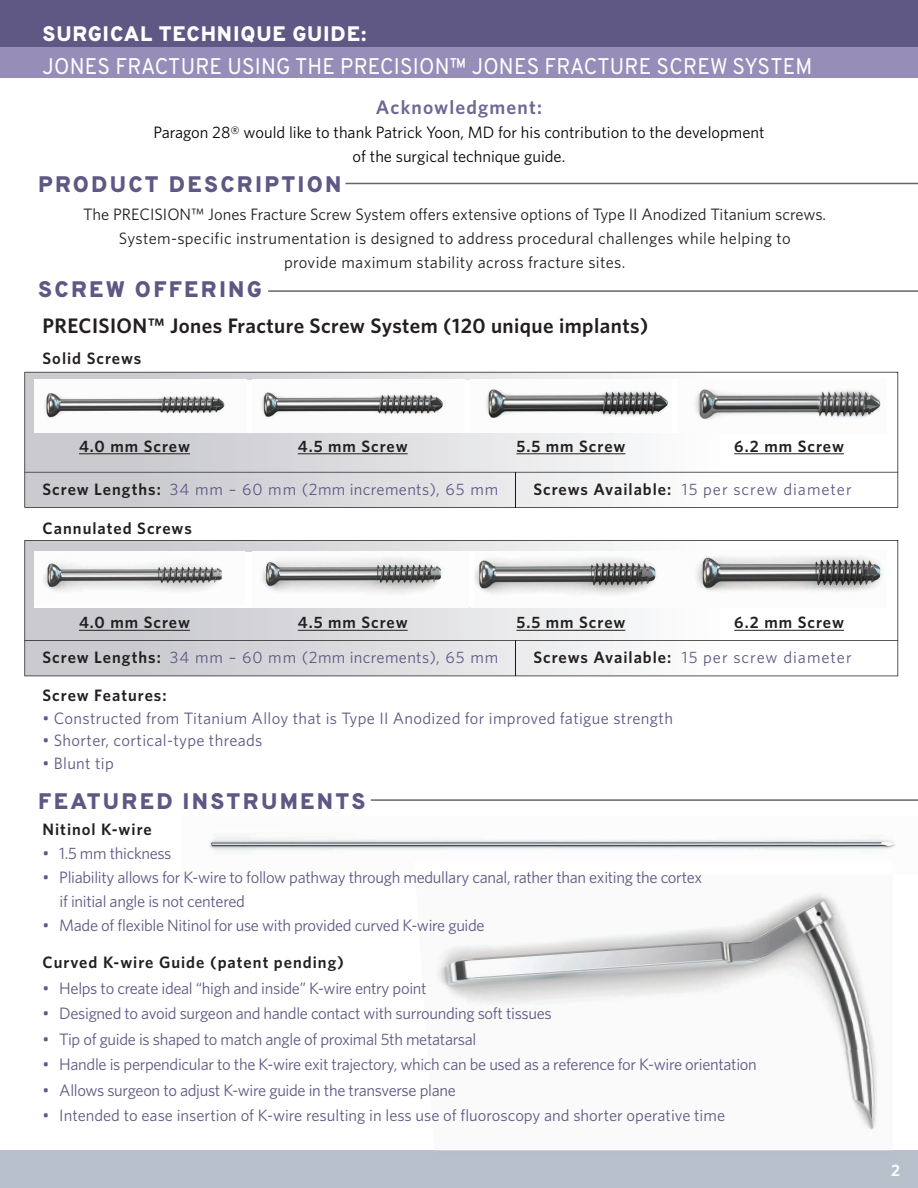
<style>
.page{position:relative;width:918px;height:1188px;background:#fff}
.page>*{position:absolute;margin:0;border:0;box-sizing:border-box;transform-origin:0 0}
.t1{font:22.65px "Overpass";letter-spacing:.01em;color:#fff;scale:.93 1}
.t2{font:800 22.5px "Overpass";letter-spacing:.1em;color:#5f5784}
.t3{font:600 21px "Whitney";letter-spacing:.02em;color:#231f20}
.t4{font:800 21px "Overpass";letter-spacing:.04em;color:#fff}
.t5{font:600 19.5px "Whitney";letter-spacing:.06em;color:#6f6693}
.t6{font:16.5px/24px "Whitney";letter-spacing:-.02em;color:#605884}
.t7{font:600 16.5px "Whitney";letter-spacing:.06em;color:#231f20}
.t8{font:16.5px/24px "Whitney";letter-spacing:.015em;color:#231f20;text-align:center}
.t9{font:16.5px "Whitney";letter-spacing:.02em;color:#5f5784}
.t10{font:16.5px/24px "Whitney";color:#040503;text-align:center}
.t11{font:16.5px "Whitney";color:#605884}
.t12{font:16.5px "Whitney";letter-spacing:.02em;color:#615885}
.t13{font:16.5px "Whitney";letter-spacing:.06em;color:#615885}
.t14{font:600 16.5px "Whitney";color:#fff}
</style>
<div class="page">
<div style="left:0;top:0;width:918px;height:50px;background:#5f5784"></div>
<div style="left:0;top:48px;width:918px;height:30px;background:#968eb9"></div>
<svg style="left:24px;top:372px;width:874px;height:136px"></svg>
<svg style="left:24px;top:540px;width:874px;height:136px"></svg>
<div style="left:0;top:1150px;width:918px;height:38px;background:#b8c1cb"></div>
<img style="left:209px;top:834px;width:687px;height:17px">
<img style="left:694px;top:892px;width:181px;height:155px">
<img style="left:842px;top:1047px;width:36px;height:83px">
<img style="left:437px;top:874px;width:45px;height:202px">
<img style="left:434px;top:1150px;width:458px;height:1px">
<div style="left:34px;top:380px;width:230px;height:53px;background:#fff"></div>
<img style="left:44px;top:393px;width:181px;height:25px">
<div style="left:252px;top:380px;width:222px;height:53px;background:#fff"></div>
<img style="left:261px;top:392px;width:183px;height:25px">
<img style="left:474px;top:552px;width:205px;height:55px">
<img style="left:679px;top:551px;width:208px;height:56px">
<div style="left:34px;top:552px;width:222px;height:55px;background:#fff"></div>
<img style="left:43px;top:562px;width:179px;height:30px">
<div style="left:252px;top:552px;width:222px;height:55px;background:#fff"></div>
<img style="left:261px;top:557px;width:181px;height:38px">
<img style="left:474px;top:380px;width:198px;height:53px">
<div style="left:672px;top:380px;width:214px;height:53px;background:#fff"></div>
<img style="left:694px;top:380px;width:193px;height:53px">
<hr style="left:268px;top:290px;width:650px;height:2px;background:#666">
<hr style="left:345px;top:183px;width:573px;height:1px;background:#666">
<hr style="left:371px;top:799px;width:547px;height:2px;background:#666">
<img style="left:25px;top:472px;width:873px;height:1px">
<img style="left:25px;top:640px;width:873px;height:1px">
<hr style="left:79px;top:454px;width:111px;height:1px;background:#231f20">
<hr style="left:79px;top:630px;width:111px;height:1px;background:#231f20">
<hr style="left:298px;top:454px;width:110px;height:1px;background:#231f20">
<hr style="left:298px;top:630px;width:110px;height:1px;background:#231f20">
<hr style="left:516px;top:454px;width:109px;height:1px;background:#231f20">
<hr style="left:516px;top:630px;width:109px;height:1px;background:#231f20">
<hr style="left:734px;top:454px;width:110px;height:1px;background:#231f20">
<hr style="left:734px;top:630px;width:110px;height:1px;background:#231f20">
<img style="left:515px;top:473px;width:1px;height:34px">
<img style="left:515px;top:641px;width:1px;height:35px">
<p class="t4" style="left:43px;top:21px;width:325px">SURGICAL TECHNIQUE GUIDE:</p>
<h1 class="t1" style="left:43px;top:52px;width:829px">JONES FRACTURE USING THE PRECISION™ JONES FRACTURE SCREW SYSTEM</h1>
<p class="t5" style="left:376px;top:95px;width:168px">Acknowledgment:</p>
<p class="t10" style="left:153px;top:120px;width:613px">Paragon 28® would like to thank Patrick Yoon, MD for his contribution to the development of the surgical technique guide.</p>
<h2 class="t2" style="left:38px;top:170px;width:305px">PRODUCT DESCRIPTION</h2>
<p class="t8" style="left:83px;top:202px;width:744px">The PRECISION™ Jones Fracture Screw System offers extensive options of Type II Anodized Titanium screws.<br>System-specific instrumentation is designed to address procedural challenges while helping to<br>provide maximum stability across fracture sites.</p>
<h2 class="t2" style="left:38px;top:275px;width:225px">SCREW OFFERING</h2>
<p class="t3" style="left:43px;top:313px;width:607px">PRECISION™ Jones Fracture Screw System (120 unique implants)</p>
<p class="t7" style="left:43px;top:348px;width:100px">Solid Screws</p>
<p class="t7" style="left:79px;top:436px;width:112px">4.0 mm Screw</p>
<p class="t7" style="left:298px;top:436px;width:111px">4.5 mm Screw</p>
<p class="t7" style="left:516px;top:436px;width:110px">5.5 mm Screw</p>
<p class="t7" style="left:734px;top:436px;width:111px">6.2 mm Screw</p>
<p class="t7" style="left:43px;top:479px;width:120px">Screw Lengths:</p>
<p class="t12" style="left:170px;top:479px;width:330px">34 mm – 60 mm (2mm increments), 65 mm</p>
<p class="t7" style="left:533px;top:479px;width:139px">Screws Available:</p>
<p class="t13" style="left:682px;top:479px;width:171px">15 per screw diameter</p>
<p class="t7" style="left:43px;top:518px;width:151px">Cannulated Screws</p>
<p class="t7" style="left:79px;top:612px;width:112px">4.0 mm Screw</p>
<p class="t7" style="left:298px;top:612px;width:111px">4.5 mm Screw</p>
<p class="t7" style="left:516px;top:612px;width:110px">5.5 mm Screw</p>
<p class="t7" style="left:734px;top:612px;width:111px">6.2 mm Screw</p>
<p class="t7" style="left:43px;top:647px;width:120px">Screw Lengths:</p>
<p class="t12" style="left:170px;top:648px;width:330px">34 mm – 60 mm (2mm increments), 65 mm</p>
<p class="t7" style="left:533px;top:647px;width:139px">Screws Available:</p>
<p class="t13" style="left:682px;top:648px;width:171px">15 per screw diameter</p>
<p class="t7" style="left:43px;top:685px;width:126px">Screw Features:</p>
<p class="t9" style="left:43px;top:708px;width:632px">• Constructed from Titanium Alloy that is Type II Anodized for improved fatigue strength</p>
<p class="t9" style="left:43px;top:731px;width:222px">• Shorter, cortical-type threads</p>
<p class="t9" style="left:43px;top:753px;width:73px">• Blunt tip</p>
<h2 class="t2" style="left:38px;top:787px;width:329px">FEATURED INSTRUMENTS</h2>
<p class="t7" style="left:43px;top:819px;width:111px">Nitinol K-wire</p>
<p class="t6" style="left:43px;top:840px;width:130px">• 1.5 mm thickness</p>
<p class="t6" style="left:60px;top:864px;width:644px;text-indent:-17px">• Pliability allows for K-wire to follow pathway through medullary canal, rather than exiting the cortex if initial angle is not centered</p>
<p class="t6" style="left:43px;top:912px;width:444px">• Made of flexible Nitinol for use with provided curved K-wire guide</p>
<p class="t7" style="left:43px;top:952px;width:303px">Curved K-wire Guide (patent pending)</p>
<p class="t6" style="left:43px;top:976px;width:386px">• Helps to create ideal “high and inside” K-wire entry point</p>
<p class="t6" style="left:43px;top:1001px;width:511px">• Designed to avoid surgeon and handle contact with surrounding soft tissues</p>
<p class="t6" style="left:43px;top:1027px;width:435px">• Tip of guide is shaped to match angle of proximal 5th metatarsal</p>
<p class="t6" style="left:43px;top:1052px;width:716px">• Handle is perpendicular to the K-wire exit trajectory, which can be used as a reference for K-wire orientation</p>
<p class="t6" style="left:43px;top:1078px;width:415px">• Allows surgeon to adjust K-wire guide in the transverse plane</p>
<p class="t11" style="left:43px;top:1106px;width:684px">• Intended to ease insertion of K-wire resulting in less use of fluoroscopy and shorter operative time</p>
<p class="t14" style="left:891px;top:1160px;width:10px">2</p>
</div>
